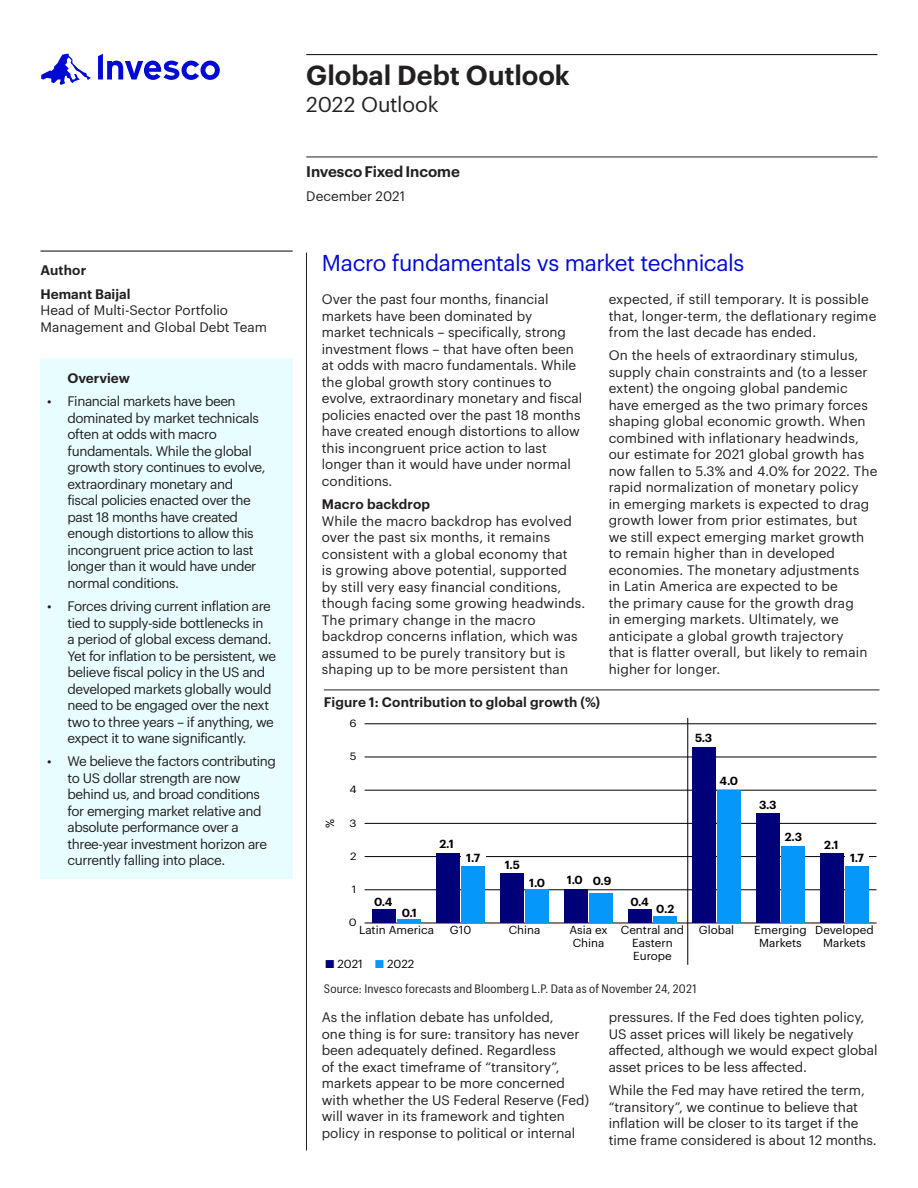
<style>
.page{position:relative;width:918px;height:1188px;background:#fff}
.page>*{position:absolute;margin:0;border:0;box-sizing:border-box;transform-origin:0 0}
.INV_US-header_18_21p{font:600 27px "Graphik";letter-spacing:-.005em;color:#231f20}
.Article_Title_15_17p{font:22.5px "Graphik";letter-spacing:-.02em;color:#000ad2}
.INV_US-header_18_21p-2{font:21px "Graphik";letter-spacing:-.005em;color:#231f20}
.INV_US-Template_titl{font:600 15px "Graphik";letter-spacing:-.005em;color:#231f20}
.INV_US_-_Body_9_11pt{font:13.5px/16.5px "Graphik";color:#231f20}
.INV_US_-_Body_9_11pt-2{font:13.5px/16.5px "Graphik";letter-spacing:-.03em;color:#231f20}
.INV_US_-_Sidebar_Aut{font:13.5px/16.5px "Graphik";color:#231f20}
.INV_US_-_Chart_heade{font:600 13.5px "Graphik";letter-spacing:.005em;color:#231f20}
.INV_US-body_9_11pt{font:13.5px "Graphik";color:#231f20}
.INV_US_-_Sidebar_Aut-2{font:600 13.5px "Graphik";letter-spacing:.01em;color:#231f20}
.INV_US_-_Footnote_Di{font:12px "Graphik Compact";letter-spacing:.015em;color:#231f20}
.t1{font:11.7px "Graphik";color:#000}
.t2{font:600 11.55px "Graphik";color:#000}
.t3{font:11.55px "Graphik";color:#000}
.t4{font:11.4px/12.8px "Graphik";color:#000;text-align:center}
.t5{font:10.35px "Graphik";color:#000;scale:1.12 1}
.s1{font-weight:600}
.s2{color:#000078}
.s3{color:#0598fa}
</style>
<div class="page">
<hr style="left:306px;top:54px;width:571px;height:1px;background:#231f20">
<hr style="left:306px;top:157px;width:571px;height:1px;background:#231f20">
<svg style="left:41px;top:54px;width:50px;height:31px"></svg>
<svg style="left:98px;top:54px;width:122px;height:26px"></svg>
<hr style="left:306px;top:253px;width:1px;height:898px;background:#231f20">
<hr style="left:40px;top:250px;width:253px;height:2px;background:#231f20">
<div style="left:40px;top:359px;width:253px;height:520px;background:#e7fdff"></div>
<hr style="left:324px;top:690px;width:555px;height:1px;background:#231f20">
<hr style="left:365px;top:923px;width:511px;height:1px;background:#000">
<hr style="left:365px;top:890px;width:511px;height:1px;background:#000">
<hr style="left:365px;top:856px;width:511px;height:1px;background:#000">
<hr style="left:365px;top:823px;width:511px;height:1px;background:#000">
<hr style="left:365px;top:790px;width:511px;height:1px;background:#000">
<hr style="left:365px;top:757px;width:511px;height:1px;background:#000">
<hr style="left:365px;top:724px;width:511px;height:1px;background:#000">
<hr style="left:398px;top:920px;width:23px;height:3px;background:#0598fa">
<div style="left:462px;top:867px;width:23px;height:56px;background:#0598fa"></div>
<div style="left:526px;top:890px;width:23px;height:33px;background:#0598fa"></div>
<div style="left:590px;top:893px;width:23px;height:30px;background:#0598fa"></div>
<div style="left:654px;top:916px;width:23px;height:7px;background:#0598fa"></div>
<div style="left:718px;top:790px;width:23px;height:133px;background:#0598fa"></div>
<div style="left:782px;top:847px;width:23px;height:76px;background:#0598fa"></div>
<div style="left:846px;top:867px;width:23px;height:56px;background:#0598fa"></div>
<div style="left:372px;top:910px;width:23px;height:13px;background:#000078"></div>
<div style="left:436px;top:853px;width:23px;height:70px;background:#000078"></div>
<div style="left:500px;top:873px;width:23px;height:50px;background:#000078"></div>
<div style="left:564px;top:890px;width:23px;height:33px;background:#000078"></div>
<div style="left:628px;top:910px;width:23px;height:13px;background:#000078"></div>
<div style="left:692px;top:747px;width:23px;height:176px;background:#000078"></div>
<div style="left:756px;top:813px;width:23px;height:110px;background:#000078"></div>
<div style="left:820px;top:853px;width:23px;height:70px;background:#000078"></div>
<div style="left:845px;top:856px;width:24px;height:8px;background:#fff"></div>
<div style="left:461px;top:853px;width:25px;height:9px;background:#fff"></div>
<hr style="left:687px;top:718px;width:1px;height:247px;background:#000">
<p class="INV_US-header_18_21p" style="left:306px;top:55px;width:265px">Global Debt Outlook</p>
<p class="INV_US-header_18_21p-2" style="left:306px;top:89px;width:134px">2022 Outlook</p>
<p class="INV_US-Template_titl" style="left:306px;top:160px;width:155px">Invesco Fixed Income</p>
<p class="INV_US-body_9_11pt" style="left:306px;top:186px;width:100px">December 2021</p>
<p class="INV_US_-_Sidebar_Aut-2" style="left:40px;top:260px;width:47px">Author</p>
<p class="Article_Title_15_17p" style="left:322px;top:246px;width:424px">Macro fundamentals vs market technicals</p>
<p class="INV_US_-_Sidebar_Aut" style="left:40px;top:284px;width:228px"><span class="s1">Hemant Baijal<br></span>Head of Multi-Sector Portfolio<br>Management and Global Debt Team</p>
<p class="INV_US_-_Chart_heade" style="left:68px;top:368px;width:64px">Overview</p>
<p class="INV_US_-_Body_9_11pt-2" style="left:68px;top:392px;width:200px;text-indent:-20px">• Financial markets have been dominated by market technicals often at odds with macro fundamentals. While the global growth story continues to evolve, extraordinary monetary and fiscal policies enacted over the past 18 months have created enough distortions to allow this incongruent price action to last longer than it would have under normal conditions.</p>
<p class="INV_US_-_Body_9_11pt-2" style="left:68px;top:597px;width:210px;text-indent:-20px">• Forces driving current inflation are tied to supply-side bottlenecks in<br>a period of global excess demand.<br>Yet for inflation to be persistent, we believe fiscal policy in the US and developed markets globally would need to be engaged over the next two to three years – if anything, we expect it to wane significantly.</p>
<p class="INV_US_-_Body_9_11pt-2" style="left:68px;top:752px;width:210px;text-indent:-20px">• We believe the factors contributing to US dollar strength are now behind us, and broad conditions for emerging market relative and absolute performance over a three-year investment horizon are currently falling into place.</p>
<p class="INV_US_-_Body_9_11pt" style="left:609px;top:290px;width:269px">expected, if still temporary. It is possible that, longer-term, the deflationary regime from the last decade has ended.</p>
<p class="INV_US_-_Body_9_11pt" style="left:609px;top:346px;width:270px">On the heels of extraordinary stimulus, supply chain constraints and (to a lesser extent) the ongoing global pandemic have emerged as the two primary forces shaping global economic growth. When combined with inflationary headwinds, our estimate for 2021 global growth has now fallen to 5.3% and 4.0% for 2022. The rapid normalization of monetary policy<br>in emerging markets is expected to drag growth lower from prior estimates, but we still expect emerging market growth to remain higher than in developed economies. The monetary adjustments<br>in Latin America are expected to be<br>the primary cause for the growth drag<br>in emerging markets. Ultimately, we anticipate a global growth trajectory<br>that is flatter overall, but likely to remain higher for longer.</p>
<p class="INV_US_-_Body_9_11pt" style="left:322px;top:290px;width:262px">Over the past four months, financial markets have been dominated by<br>market technicals – specifically, strong investment flows – that have often been at odds with macro fundamentals. While the global growth story continues to evolve, extraordinary monetary and fiscal policies enacted over the past 18 months have created enough distortions to allow this incongruent price action to last longer than it would have under normal conditions.</p>
<p class="INV_US_-_Body_9_11pt" style="left:322px;top:495px;width:265px"><span class="s1">Macro backdrop<br></span>While the macro backdrop has evolved over the past six months, it remains consistent with a global economy that<br>is growing above potential, supported by still very easy financial conditions, though facing some growing headwinds.<br>The primary change in the macro backdrop concerns inflation, which was assumed to be purely transitory but is shaping up to be more persistent than</p>
<p class="INV_US_-_Chart_heade" style="left:324px;top:692px;width:278px">Figure 1: Contribution to global growth (%)</p>
<p class="t5" style="left:349px;top:715px;width:8px">6</p>
<p class="t2" style="left:695px;top:728px;width:19px">5.3</p>
<p class="t5" style="left:350px;top:749px;width:8px">5</p>
<p class="t2" style="left:719px;top:772px;width:20px">4.0</p>
<p class="t5" style="left:349px;top:782px;width:8px">4</p>
<p class="t2" style="left:759px;top:796px;width:19px">3.3</p>
<p class="t5" style="left:350px;top:815px;width:8px">3</p>
<p class="t1" style="left:321px;top:828px;width:11px;rotate:-90deg">%</p>
<p class="t2" style="left:785px;top:828px;width:19px">2.3</p>
<p class="t2" style="left:439px;top:835px;width:16px">2.1</p>
<p class="t2" style="left:824px;top:836px;width:16px">2.1</p>
<p class="t5" style="left:350px;top:848px;width:7px">2</p>
<p class="t2" style="left:850px;top:849px;width:15px">1.7</p>
<p class="t2" style="left:466px;top:849px;width:15px">1.7</p>
<p class="t2" style="left:505px;top:856px;width:17px">1.5</p>
<p class="t5" style="left:352px;top:881px;width:6px">1</p>
<p class="t2" style="left:374px;top:893px;width:20px">0.4</p>
<p class="t2" style="left:529px;top:874px;width:17px">1.0</p>
<p class="t2" style="left:567px;top:872px;width:46px">1.0 0.9</p>
<p class="t2" style="left:402px;top:904px;width:17px">0.1</p>
<p class="t5" style="left:349px;top:915px;width:9px">0</p>
<p class="t4" style="left:359px;top:923px;width:76px">Latin America</p>
<p class="t4" style="left:450px;top:923px;width:23px">G10</p>
<p class="t4" style="left:509px;top:923px;width:33px">China</p>
<p class="t3" style="left:325px;top:955px;width:90px"><span class="s2">■</span> 2021 <span class="s3">■</span> 2022</p>
<p class="t4" style="left:569px;top:923px;width:40px;text-align:left">Asia ex<br>China</p>
<p class="t2" style="left:630px;top:893px;width:20px">0.4</p>
<p class="t2" style="left:656px;top:900px;width:19px">0.2</p>
<p class="t4" style="left:621px;top:923px;width:65px">Central and</p>
<p class="t4" style="left:699px;top:923px;width:37px">Global</p>
<p class="t4" style="left:632px;top:935px;width:42px;text-align:left">Eastern<br>Europe</p>
<p class="INV_US_-_Footnote_Di" style="left:324px;top:980px;width:374px">Source: Invesco forecasts and Bloomberg L.P. Data as of November 24, 2021</p>
<p class="t4" style="left:754px;top:923px;width:54px">Emerging<br>Markets</p>
<p class="t4" style="left:815px;top:923px;width:60px">Developed<br>Markets</p>
<p class="INV_US_-_Body_9_11pt" style="left:322px;top:1008px;width:269px">As the inflation debate has unfolded,<br>one thing is for sure: transitory has never been adequately defined. Regardless<br>of the exact timeframe of “transitory”, markets appear to be more concerned with whether the US Federal Reserve (Fed) will waver in its framework and tighten policy in response to political or internal</p>
<p class="INV_US_-_Body_9_11pt" style="left:609px;top:1008px;width:270px">pressures. If the Fed does tighten policy, US asset prices will likely be negatively affected, although we would expect global asset prices to be less affected.</p>
<p class="INV_US_-_Body_9_11pt" style="left:609px;top:1081px;width:269px">While the Fed may have retired the term, “transitory”, we continue to believe that inflation will be closer to its target if the time frame considered is about 12 months.</p>
</div>
